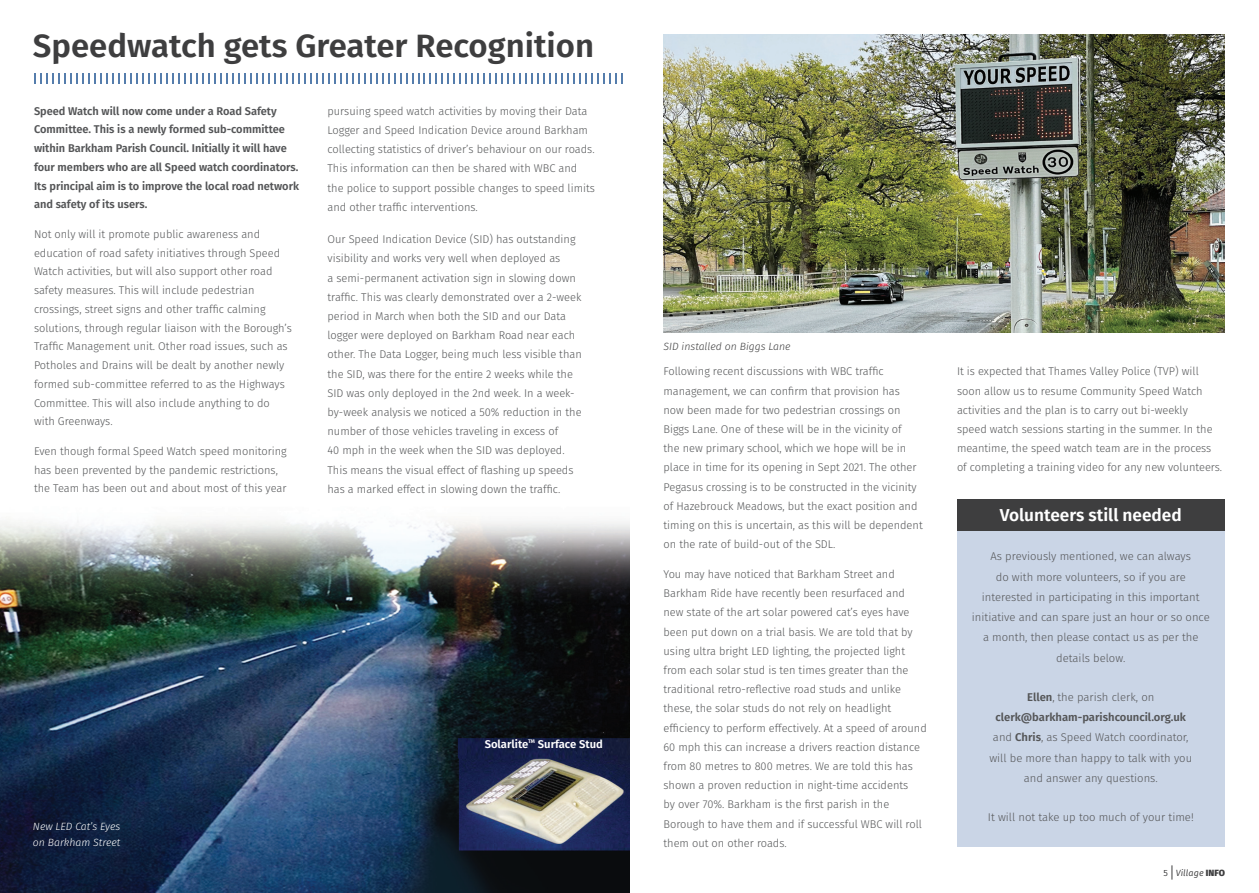
<style>
.page{position:relative;width:1259px;height:893px;background:#fff}
.page>*{position:absolute;margin:0;border:0;box-sizing:border-box;transform-origin:0 0}
.t1{font:600 32.25px "Fira Sans";color:#3e3e3f}
.t2{font:600 17.25px "Fira Sans";color:#fff}
.t3{font:300 11.25px/19.2px "Fira Sans";color:#545557}
.t4{font:600 11.25px/18.8px "Fira Sans";color:#545557}
.t5{font:600 11.25px "Fira Sans";color:#fff}
.t6{font:italic 300 10.5px/15.8px "Fira Sans";color:#fff}
.t7{font:italic 300 10.5px "Fira Sans";color:#3e3e3f}
.t8{font:italic 9px "Fira Sans";letter-spacing:.01em;color:#3e3e3f}
.s1{font-weight:600}
.s2{font-style:normal}
.s3{font-weight:800;font-style:normal}
</style>
<div class="page">
<svg style="left:1171px;top:865px;width:1px;height:15px"></svg>
<img style="left:0;top:520px;width:629px;height:373px">
<svg style="left:34px;top:73px;width:589px;height:11px"></svg>
<img style="left:663px;top:34px;width:562px;height:299px">
<div style="left:957px;top:509px;width:268px;height:338px;background:#cad5e6"></div>
<div style="left:957px;top:499px;width:268px;height:31px;background:#3e3e3f"></div>
<h1 class="t1" style="left:33px;top:19px;width:562px">Speedwatch gets Greater Recognition</h1>
<p class="t4" style="left:34px;top:101px;width:266px">Speed Watch will now come under a Road Safety Committee. This is a newly formed sub-committee within Barkham Parish Council. Initially it will have four members who are all Speed watch coordinators.<br>Its principal aim is to improve the local road network and safety of its users.</p>
<p class="t3" style="left:34px;top:224px;width:259px;line-height:18.8px">Not only will it promote public awareness and education of road safety initiatives through Speed Watch activities, but will also support other road safety measures. This will include pedestrian crossings, street signs and other traffic calming solutions, through regular liaison with the Borough’s Traffic Management unit. Other road issues, such as Potholes and Drains will be dealt by another newly formed sub-committee referred to as the Highways Committee. This will also include anything to do with Greenways.</p>
<p class="t3" style="left:34px;top:441px;width:254px;line-height:18.8px">Even though formal Speed Watch speed monitoring has been prevented by the pandemic restrictions, the Team has been out and about most of this year</p>
<p class="t3" style="left:327px;top:101px;width:269px">pursuing speed watch activities by moving their Data Logger and Speed Indication Device around Barkham collecting statistics of driver’s behaviour on our roads.<br>This information can then be shared with WBC and the police to support possible changes to speed limits and other traffic interventions.</p>
<p class="t3" style="left:327px;top:230px;width:256px">Our Speed Indication Device (SID) has outstanding visibility and works very well when deployed as<br>a semi-permanent activation sign in slowing down traffic. This was clearly demonstrated over a 2-week period in March when both the SID and our Data logger were deployed on Barkham Road near each other. The Data Logger, being much less visible than the SID, was there for the entire 2 weeks while the SID was only deployed in the 2nd week. In a week&shy;by-week analysis we noticed a 50% reduction in the number of those vehicles traveling in excess of<br>40 mph in the week when the SID was deployed.<br>This means the visual effect of flashing up speeds has a marked effect in slowing down the traffic.</p>
<p class="t6" style="left:33px;top:819px;width:89px">New LED Cat’s Eyes on Barkham Street</p>
<p class="t5" style="left:485px;top:735px;width:120px">Solarlite<sup>TM</sup> Surface Stud</p>
<p class="t7" style="left:663px;top:339px;width:129px">SID installed on Biggs Lane</p>
<p class="t3" style="left:663px;top:362px;width:261px">Following recent discussions with WBC traffic management, we can confirm that provision has now been made for two pedestrian crossings on Biggs Lane. One of these will be in the vicinity of<br>the new primary school, which we hope will be in place in time for its opening in Sept 2021. The other Pegasus crossing is to be constructed in the vicinity of Hazebrouck Meadows, but the exact position and timing on this is uncertain, as this will be dependent on the rate of build-out of the SDL.</p>
<p class="t3" style="left:663px;top:564px;width:265px">You may have noticed that Barkham Street and Barkham Ride have recently been resurfaced and new state of the art solar powered cat’s eyes have been put down on a trial basis. We are told that by using ultra bright LED lighting, the projected light from each solar stud is ten times greater than the traditional retro-reflective road studs and unlike these, the solar studs do not rely on headlight efficiency to perform effectively. At a speed of around 60 mph this can increase a drivers reaction distance from 80 metres to 800 metres. We are told this has shown a proven reduction in night-time accidents<br>by over 70%. Barkham is the first parish in the Borough to have them and if successful WBC will roll them out on other roads.</p>
<p class="t3" style="left:957px;top:362px;width:267px">It is expected that Thames Valley Police (TVP) will soon allow us to resume Community Speed Watch activities and the plan is to carry out bi-weekly<br>speed watch sessions starting in the summer. In the meantime, the speed watch team are in the process of completing a training video for any new volunteers.</p>
<h2 class="t2" style="left:999px;top:500px;width:184px">Volunteers still needed</h2>
<p class="t3" style="left:972px;top:546px;width:239px;line-height:20.2px;text-align:center">As previously mentioned, we can always<br>do with more volunteers, so if you are interested in participating in this important initiative and can spare just an hour or so once a month, then please contact us as per the details below.</p>
<p class="t3" style="left:989px;top:687px;width:204px;line-height:20.2px;text-align:center"><span class="s1">Ellen</span>, the parish clerk, on <span class="s1">clerk@barkham-parishcouncil.org.uk </span>and <span class="s1">Chris</span>, as Speed Watch coordinator, will be more than happy to talk with you and answer any questions.</p>
<p class="t3" style="left:988px;top:808px;width:207px">It will not take up too much of your time!</p>
<p class="t8" style="left:1163px;top:866px;width:63px"><span class="s2">5</span> Village <span class="s3">INFO</span></p>
</div>
